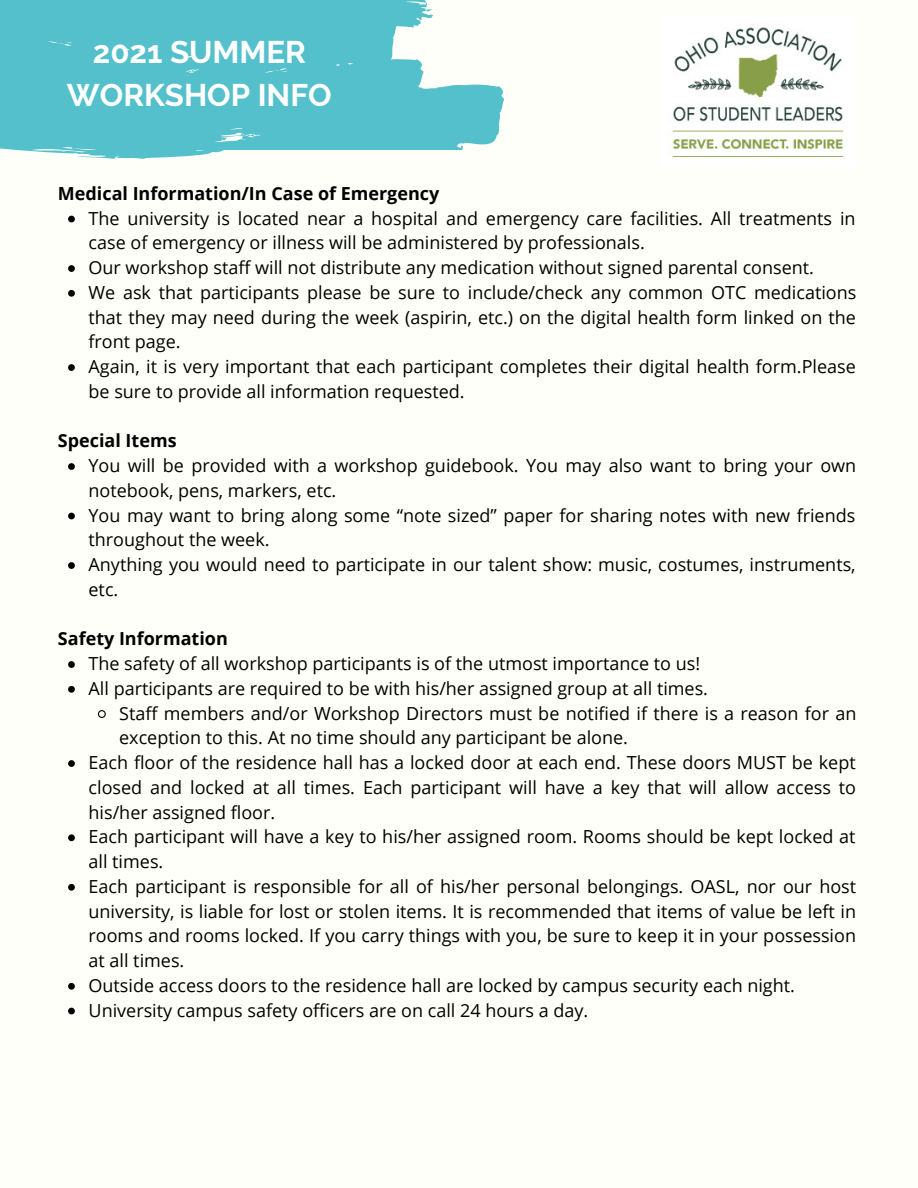
<style>
.page{position:relative;width:918px;height:1188px;background:#fffff9}
.page>*{position:absolute;margin:0;border:0;box-sizing:border-box;transform-origin:0 0}
.t1{font:700 31.2px/43.3px "Raleway";color:#fff;text-align:center}
.t2{font:18px/24.8px "Open Sans";color:#000}
.t3{font:700 18px "Open Sans";color:#000}
</style>
<div class="page">
<svg style="left:68px;top:216px;width:7px;height:6px"></svg>
<svg style="left:68px;top:265px;width:7px;height:7px"></svg>
<svg style="left:68px;top:290px;width:7px;height:7px"></svg>
<svg style="left:68px;top:364px;width:7px;height:7px"></svg>
<svg style="left:68px;top:463px;width:7px;height:7px"></svg>
<svg style="left:68px;top:513px;width:7px;height:6px"></svg>
<svg style="left:68px;top:562px;width:7px;height:7px"></svg>
<svg style="left:68px;top:661px;width:7px;height:7px"></svg>
<svg style="left:68px;top:686px;width:7px;height:7px"></svg>
<svg style="left:97px;top:710px;width:9px;height:8px"></svg>
<svg style="left:68px;top:760px;width:7px;height:7px"></svg>
<svg style="left:68px;top:834px;width:7px;height:7px"></svg>
<svg style="left:68px;top:884px;width:7px;height:7px"></svg>
<svg style="left:68px;top:983px;width:7px;height:7px"></svg>
<svg style="left:68px;top:1008px;width:7px;height:6px"></svg>
<svg style="left:295px;top:0;width:209px;height:149px;fill:#54c0cb"></svg>
<div style="left:0;top:0;width:295px;height:159px;background:#54c0cb"></div>
<img style="left:672px;top:27px;width:172px;height:130px">
<p class="t1" style="left:67px;top:30px;width:266px">2021 SUMMER<br>WORKSHOP INFO</p>
<p class="t3" style="left:58px;top:181px;width:383px">Medical Information/In Case of Emergency</p>
<p class="t2" style="left:89px;top:205px;width:769px">The university is located near a hospital and emergency care facilities. All treatments in case of emergency or illness will be administered by professionals.</p>
<p class="t2" style="left:89px;top:255px;width:727px">Our workshop staff will not distribute any medication without signed parental consent.</p>
<p class="t2" style="left:89px;top:280px;width:769px;text-align:justify">We ask that participants please be sure to include/check any common OTC medications that they may need during the week (aspirin, etc.) on the digital health form linked on the front page.</p>
<p class="t2" style="left:89px;top:354px;width:769px">Again, it is very important that each participant completes their digital health form.Please be sure to provide all information requested.</p>
<p class="t3" style="left:58px;top:428px;width:120px">Special Items</p>
<p class="t2" style="left:89px;top:453px;width:769px">You will be provided with a workshop guidebook. You may also want to bring your own notebook, pens, markers, etc.</p>
<p class="t2" style="left:89px;top:502px;width:768px">You may want to bring along some “note sized” paper for sharing notes with new friends throughout the week.</p>
<p class="t2" style="left:89px;top:552px;width:769px">Anything you would need to participate in our talent show: music, costumes, instruments, etc.</p>
<p class="t3" style="left:58px;top:626px;width:171px">Safety Information</p>
<p class="t2" style="left:89px;top:651px;width:613px">The safety of all workshop participants is of the utmost importance to us!</p>
<p class="t2" style="left:89px;top:676px;width:621px">All participants are required to be with his/her assigned group at all times.</p>
<p class="t2" style="left:119px;top:700px;width:739px">Staff members and/or Workshop Directors must be notified if there is a reason for an exception to this. At no time should any participant be alone.</p>
<p class="t2" style="left:89px;top:750px;width:769px;text-align:justify">Each floor of the residence hall has a locked door at each end. These doors MUST be kept closed and locked at all times. Each participant will have a key that will allow access to his/her assigned floor.</p>
<p class="t2" style="left:89px;top:824px;width:768px">Each participant will have a key to his/her assigned room. Rooms should be kept locked at all times.</p>
<p class="t2" style="left:89px;top:874px;width:769px;text-align:justify">Each participant is responsible for all of his/her personal belongings. OASL, nor our host university, is liable for lost or stolen items. It is recommended that items of value be left in rooms and rooms locked. If you carry things with you, be sure to keep it in your possession at all times.</p>
<p class="t2" style="left:89px;top:973px;width:708px">Outside access doors to the residence hall are locked by campus security each night.</p>
<p class="t2" style="left:89px;top:997px;width:501px">University campus safety officers are on call 24 hours a day.</p>
</div>
